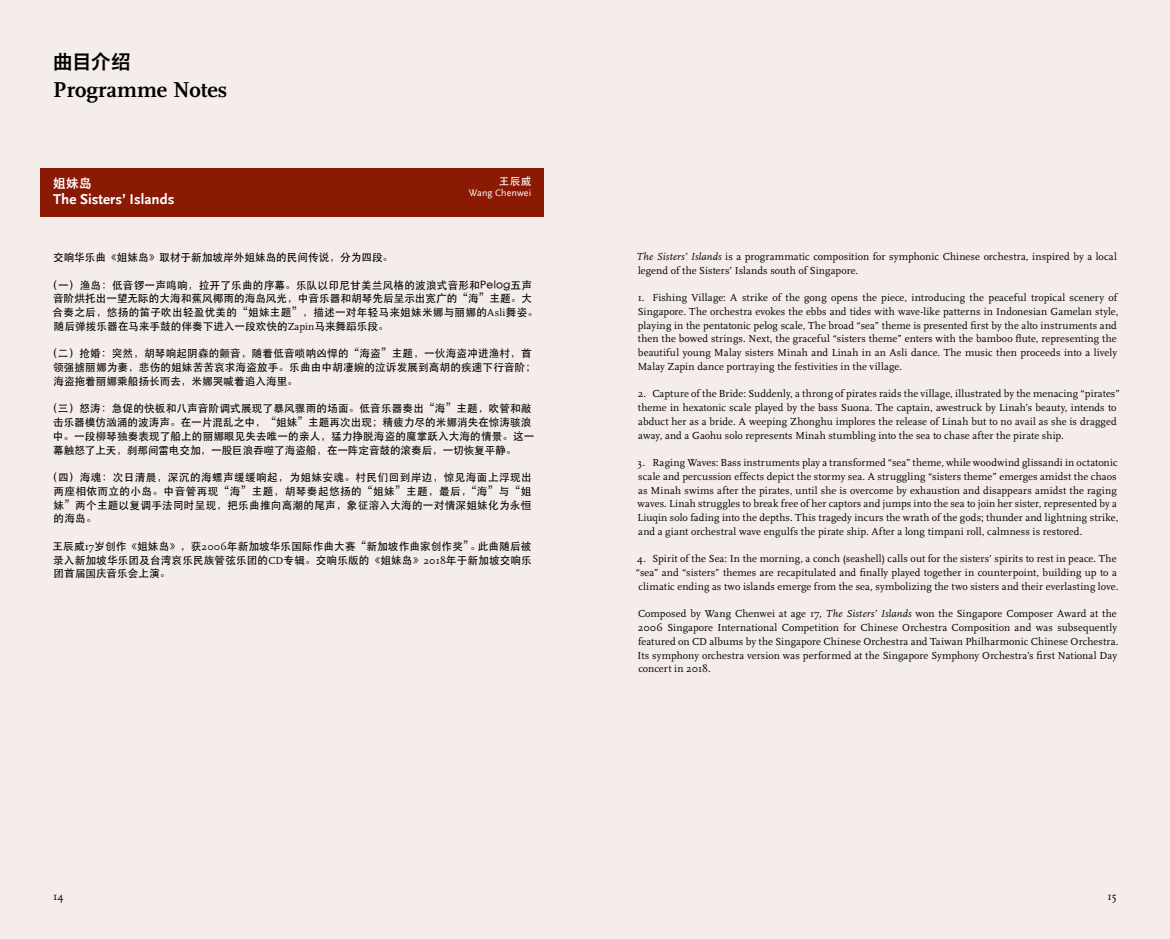
<style>
.page{position:relative;width:1170px;height:939px;background:#fff}
.page>*{position:absolute;margin:0;border:0;box-sizing:border-box;transform-origin:0 0}
.t1{font:700 22.5px "Scala";color:#000}
.t2{font:19.38px "Hiragino Sans GB W6";color:#000}
.t3{font:15px "Scala Sans B";color:#fff}
.t4{font:12.5px "Hiragino Sans GB W6";color:#fff}
.t5{font:11.25px "Scala";color:#000}
.t6{font:10.62px/13.8px "Scala";letter-spacing:.01em;color:#000}
.t7{font:500 10.62px/13.8px "ST Heiti SC";letter-spacing:.01em;color:#000}
.t8{font:500 10.62px "ST Heiti SC";color:#fff}
.t9{font:10px "Scala Sans";letter-spacing:.015em;color:#fff}
.s1{font-family:"Scala";font-weight:400}
.s2{font-style:italic}
</style>
<div class="page">
<div style="left:0;top:0;width:1169px;height:939px;background:#f5ede9"></div>
<div style="left:41px;top:168px;width:503px;height:49px;background:#8b1a05"></div>
<h2 class="t2" style="left:53px;top:49px;width:79px">曲目介绍</h2>
<h1 class="t1" style="left:53px;top:76px;width:176px">Programme Notes</h1>
<p class="t4" style="left:53px;top:175px;width:40px">姐妹岛</p>
<h3 class="t3" style="left:53px;top:191px;width:123px">The Sisters’ Islands</h3>
<p class="t8" style="left:499px;top:175px;width:34px">王辰威</p>
<p class="t9" style="left:469px;top:187px;width:64px">Wang Chenwei</p>
<p class="t7" style="left:53px;top:250px;width:341px">交响华乐曲《姐妹岛》取材于新加坡岸外姐妹岛的民间传说，分为四段。</p>
<p class="t7" style="left:53px;top:278px;width:487px;text-indent:-5px">（一）渔岛：低音锣一声鸣响，拉开了乐曲的序幕。乐队以印尼甘美兰风格的波浪式音形和Pelog五声音阶烘托出一望无际的大海和蕉风椰雨的海岛风光，中音乐器和胡琴先后呈示出宽广的“海”主题。大合奏之后，悠扬的笛子吹出轻盈优美的“姐妹主题”，描述一对年轻马来姐妹米娜与丽娜的<span class="s1">Asli</span>舞姿。随后弹拨乐器在马来手鼓的伴奏下进入一段欢快的<span class="s1">Zapin</span>马来舞蹈乐段。</p>
<p class="t7" style="left:53px;top:346px;width:484px;text-indent:-6px">（二）抢婚：突然，胡琴响起阴森的颤音，随着低音唢呐凶悍的“海盗”主题，一伙海盗冲进渔村，首领强掳丽娜为妻，悲伤的姐妹苦苦哀求海盗放手。乐曲由中胡凄婉的泣诉发展到高胡的疾速下行音阶；海盗拖着丽娜乘船扬长而去，米娜哭喊着追入海里。</p>
<p class="t7" style="left:53px;top:401px;width:483px;text-indent:-6px">（三）怒涛：急促的快板和八声音阶调式展现了暴风骤雨的场面。低音乐器奏出“海”主题，吹管和敲击乐器模仿汹涌的波涛声。在一片混乱之中，“姐妹”主题再次出现；精疲力尽的米娜消失在惊涛骇浪中。一段柳琴独奏表现了船上的丽娜眼见失去唯一的亲人，猛力挣脱海盗的魔掌跃入大海的情景。这一幕触怒了上天，刹那间雷电交加，一股巨浪吞噬了海盗船，在一阵定音鼓的滚奏后，一切恢复平静。</p>
<p class="t7" style="left:53px;top:470px;width:480px;text-align:justify;text-indent:-6px">（四）海魂：次日清晨，深沉的海螺声缓缓响起，为姐妹安魂。村民们回到岸边，惊见海面上浮现出两座相依而立的小岛。中音管再现“海”主题，胡琴奏起悠扬的“姐妹”主题，最后，“海”与“姐妹”两个主题以复调手法同时呈现，把乐曲推向高潮的尾声，象征溶入大海的一对情深姐妹化为永恒的海岛。</p>
<p class="t7" style="left:53px;top:539px;width:481px;text-align:justify">王辰威<span class="s1">17</span>岁创作《姐妹岛》，获<span class="s1">2006</span>年新加坡华乐国际作曲大赛“新加坡作曲家创作奖”。此曲随后被录入新加坡华乐团及台湾哀乐民族管弦乐团的<span class="s1">CD</span>专辑。交响乐版的《姐妹岛》<span class="s1">2018</span>年于新加坡交响乐团首届国庆音乐会上演。</p>
<p class="t6" style="left:636px;top:250px;width:482px"><span class="s2">The Sisters’ Islands</span> is a programmatic composition for symphonic Chinese orchestra, inspired by a local legend of the Sisters’ Islands south of Singapore.</p>
<p class="t6" style="left:637px;top:291px;width:482px">1. Fishing Village: A strike of the gong opens the piece, introducing the peaceful tropical scenery of Singapore. The orchestra evokes the ebbs and tides with wave-like patterns in Indonesian Gamelan style, playing in the pentatonic pelog scale, The broad “sea” theme is presented first by the alto instruments and then the bowed strings. Next, the graceful “sisters theme” enters with the bamboo flute, representing the beautiful young Malay sisters Minah and Linah in an Asli dance. The music then proceeds into a lively Malay Zapin dance portraying the festivities in the village.</p>
<p class="t6" style="left:637px;top:387px;width:483px">2. Capture of the Bride: Suddenly, a throng of pirates raids the village, illustrated by the menacing “pirates” theme in hexatonic scale played by the bass Suona. The captain, awestruck by Linah’s beauty, intends to abduct her as a bride. A weeping Zhonghu implores the release of Linah but to no avail as she is dragged away, and a Gaohu solo represents Minah stumbling into the sea to chase after the pirate ship.</p>
<p class="t6" style="left:637px;top:456px;width:482px">3. Raging Waves: Bass instruments play a transformed “sea” theme, while woodwind glissandi in octatonic scale and percussion effects depict the stormy sea. A struggling “sisters theme” emerges amidst the chaos as Minah swims after the pirates, until she is overcome by exhaustion and disappears amidst the raging waves. Linah struggles to break free of her captors and jumps into the sea to join her sister, represented by a Liuqin solo fading into the depths. This tragedy incurs the wrath of the gods; thunder and lightning strike, and a giant orchestral wave engulfs the pirate ship. After a long timpani roll, calmness is restored.</p>
<p class="t6" style="left:636px;top:552px;width:484px">4. Spirit of the Sea: In the morning, a conch (seashell) calls out for the sisters’ spirits to rest in peace. The “sea” and “sisters” themes are recapitulated and finally played together in counterpoint, building up to a climatic ending as two islands emerge from the sea, symbolizing the two sisters and their everlasting love.</p>
<p class="t6" style="left:637px;top:607px;width:482px">Composed by Wang Chenwei at age 17, <span class="s2">The Sisters’ Islands</span> won the Singapore Composer Award at the 2006 Singapore International Competition for Chinese Orchestra Composition and was subsequently featured on CD albums by the Singapore Chinese Orchestra and Taiwan Philharmonic Chinese Orchestra.<br>Its symphony orchestra version was performed at the Singapore Symphony Orchestra’s first National Day concert in 2018.</p>
<p class="t5" style="left:53px;top:890px;width:12px">14</p>
<p class="t5" style="left:1107px;top:890px;width:11px">15</p>
</div>
